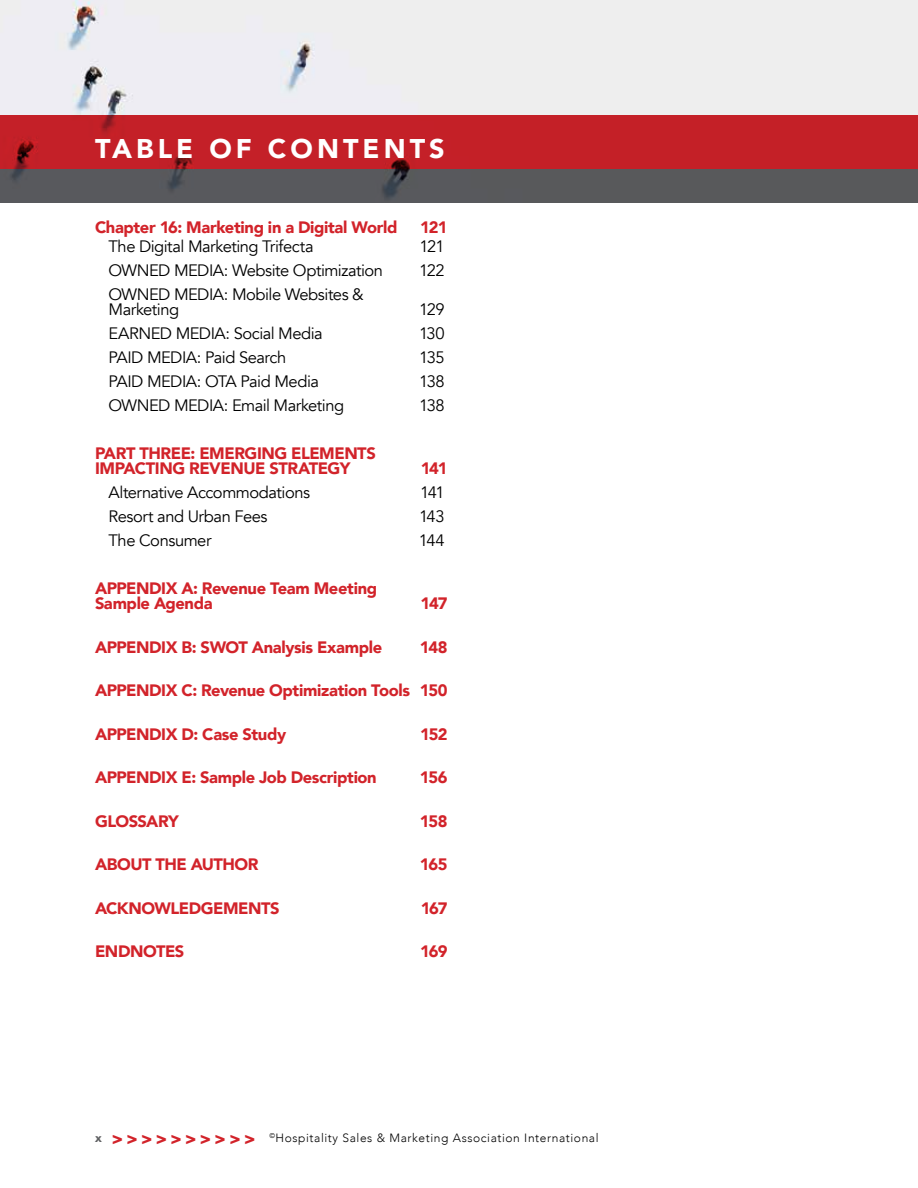
<style>
.page{position:relative;width:918px;height:1188px;background:#fff}
.page>*{position:absolute;margin:0;border:0;box-sizing:border-box;transform-origin:0 0}
.t1{font:900 27px "Avenir";letter-spacing:.15em;color:#fff}
.t2{font:900 18px "Avenir";color:#d2232a}
.t3{font:900 16.5px/15px "Avenir";letter-spacing:-.025em;color:#d2232a}
.t4{font:16.5px/15px "Avenir";letter-spacing:-.03em;color:#000}
.t5{font:300 12px "Avenir";letter-spacing:.05em;color:#000}
</style>
<div class="page">
<div style="left:0;top:0;width:918px;height:115px;background:#eee"></div>
<div style="left:0;top:169px;width:918px;height:33px;background:#58595b"></div>
<div style="left:0;top:115px;width:918px;height:54px;background:#c42027"></div>
<h1 class="t1" style="left:95px;top:126px;width:351px">TABLE OF CONTENTS</h1>
<p class="t3" style="left:95px;top:219px;width:304px">Chapter 16: Marketing in a Digital World</p>
<p class="t3" style="left:420px;top:219px;width:29px">121</p>
<p class="t4" style="left:109px;top:239px;width:207px">The Digital Marketing Trifecta</p>
<p class="t4" style="left:420px;top:239px;width:26px">121</p>
<p class="t4" style="left:109px;top:263px;width:276px">OWNED MEDIA: Website Optimization</p>
<p class="t4" style="left:419px;top:263px;width:27px">122</p>
<p class="t4" style="left:109px;top:287px;width:257px">OWNED MEDIA: Mobile Websites &amp;<br>Marketing</p>
<p class="t4" style="left:419px;top:302px;width:27px">129</p>
<p class="t4" style="left:109px;top:326px;width:216px">EARNED MEDIA: Social Media</p>
<p class="t4" style="left:419px;top:326px;width:27px">130</p>
<p class="t4" style="left:109px;top:350px;width:179px">PAID MEDIA: Paid Search</p>
<p class="t4" style="left:419px;top:350px;width:27px">135</p>
<p class="t4" style="left:109px;top:374px;width:212px">PAID MEDIA: OTA Paid Media</p>
<p class="t4" style="left:419px;top:374px;width:27px">138</p>
<p class="t4" style="left:109px;top:398px;width:237px">OWNED MEDIA: Email Marketing</p>
<p class="t4" style="left:419px;top:398px;width:27px">138</p>
<p class="t3" style="left:95px;top:445px;width:282px">PART THREE: EMERGING ELEMENTS<br>IMPACTING REVENUE STRATEGY</p>
<p class="t3" style="left:421px;top:460px;width:28px">141</p>
<p class="t4" style="left:109px;top:485px;width:203px">Alternative Accommodations</p>
<p class="t4" style="left:420px;top:485px;width:26px">141</p>
<p class="t4" style="left:109px;top:509px;width:161px">Resort and Urban Fees</p>
<p class="t4" style="left:419px;top:509px;width:27px">143</p>
<p class="t4" style="left:109px;top:533px;width:104px">The Consumer</p>
<p class="t4" style="left:419px;top:533px;width:27px">144</p>
<p class="t3" style="left:95px;top:580px;width:284px">APPENDIX A: Revenue Team Meeting<br>Sample Agenda</p>
<p class="t3" style="left:421px;top:595px;width:28px">147</p>
<p class="t3" style="left:95px;top:639px;width:289px">APPENDIX B: SWOT Analysis Example</p>
<p class="t3" style="left:420px;top:639px;width:29px">148</p>
<p class="t3" style="left:95px;top:682px;width:354px">APPENDIX C: Revenue Optimization Tools 150</p>
<p class="t3" style="left:95px;top:726px;width:193px">APPENDIX D: Case Study</p>
<p class="t3" style="left:420px;top:726px;width:29px">152</p>
<p class="t3" style="left:95px;top:769px;width:283px">APPENDIX E: Sample Job Description</p>
<p class="t3" style="left:420px;top:769px;width:29px">156</p>
<p class="t3" style="left:95px;top:813px;width:85px">GLOSSARY</p>
<p class="t3" style="left:420px;top:813px;width:29px">158</p>
<p class="t3" style="left:95px;top:856px;width:165px">ABOUT THE AUTHOR</p>
<p class="t3" style="left:420px;top:856px;width:29px">165</p>
<p class="t3" style="left:95px;top:900px;width:186px">ACKNOWLEDGEMENTS</p>
<p class="t3" style="left:421px;top:900px;width:28px">167</p>
<p class="t3" style="left:95px;top:943px;width:91px">ENDNOTES</p>
<p class="t3" style="left:420px;top:943px;width:29px">169</p>
<p class="t2" style="left:95px;top:1123px;width:162px"><sup>x</sup> &gt;&gt;&gt;&gt;&gt;&gt;&gt;&gt;&gt;&gt;</p>
<p class="t5" style="left:270px;top:1130px;width:331px"><sup>©</sup>Hospitality Sales &amp; Marketing Association International</p>
</div>
